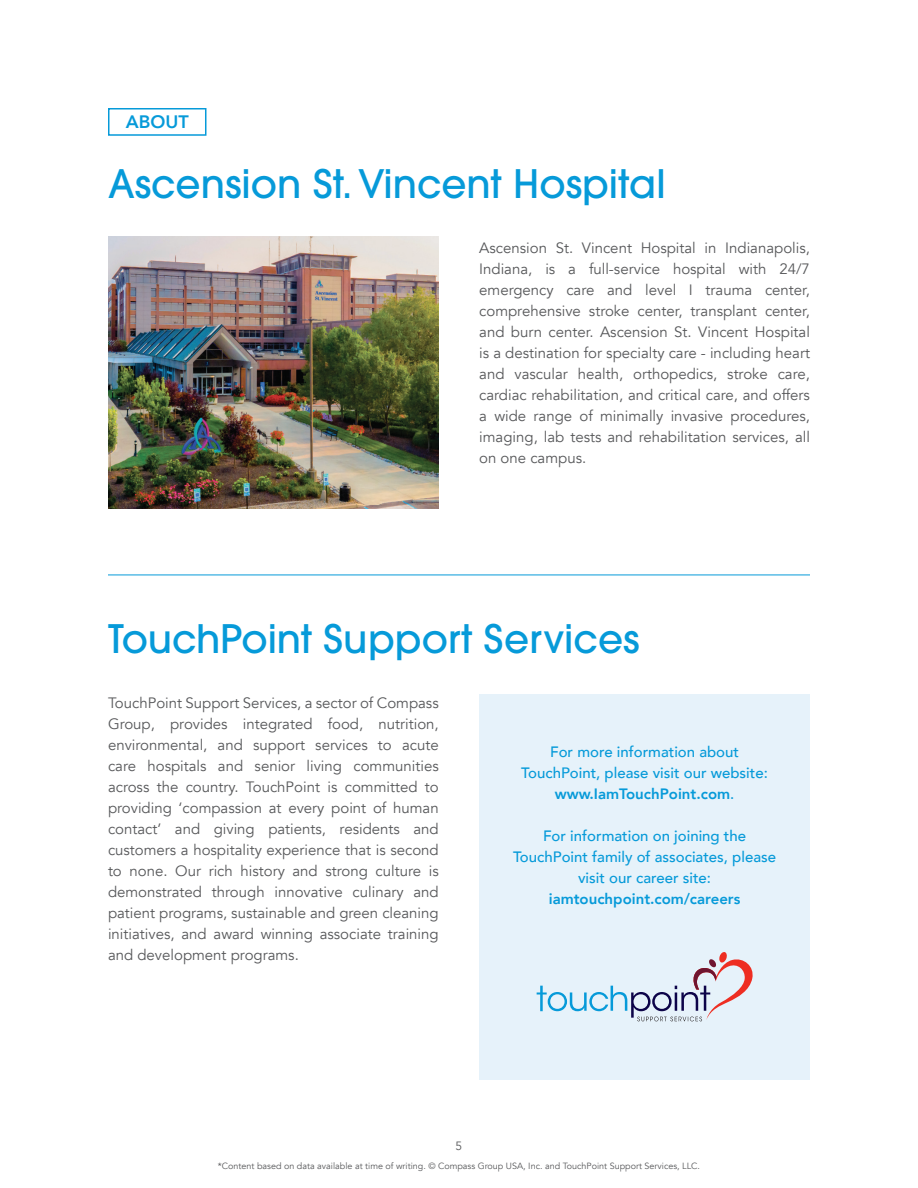
<style>
.page{position:relative;width:918px;height:1188px;background:#fff}
.page>*{position:absolute;margin:0;border:0;box-sizing:border-box;transform-origin:0 0}
.t1{font:500 39px "ITC Avant Garde Pro";color:#069ad9}
.t2{font:800 18px "Avenir";color:#069ad9}
.t3{font:15px/21px "Avenir";color:#57585a;text-align:justify}
.t4{font:500 15px/21px "Avenir";color:#069ad9;text-align:center}
.t5{font:800 15px "Avenir";color:#069ad9}
.t6{font:12px "Avenir";color:#57585a}
.t7{font:9px "Avenir";color:#57585a}
.s1{font-weight:800}
</style>
<div class="page">
<img style="left:108px;top:237px;width:331px;height:272px">
<div style="left:479px;top:694px;width:331px;height:386px;background:#e6f2fa"></div>
<svg style="left:537px;top:952px;width:216px;height:69px"></svg>
<div style="left:108px;top:108px;width:98px;height:28px;border:2px solid #069ad9"></div>
<hr style="left:108px;top:575px;width:702px;height:1px;background:#069ad9">
<p class="t2" style="left:126px;top:107px;width:64px">ABOUT</p>
<h1 class="t1" style="left:108px;top:159px;width:559px">Ascension St. Vincent Hospital</h1>
<p class="t3" style="left:479px;top:237px;width:332px">Ascension St. Vincent Hospital in Indianapolis, Indiana, is a full-service hospital with 24/7 emergency care and level I trauma center, comprehensive stroke center, transplant center, and burn center. Ascension St. Vincent Hospital is a destination for specialty care - including heart and vascular health, orthopedics, stroke care, cardiac rehabilitation, and critical care, and offers a wide range of minimally invasive procedures, imaging, lab tests and rehabilitation services, all on one campus.</p>
<h1 class="t1" style="left:108px;top:614px;width:533px">TouchPoint Support Services</h1>
<p class="t3" style="left:108px;top:693px;width:332px">TouchPoint Support Services, a sector of Compass Group, provides integrated food, nutrition, environmental, and support services to acute care hospitals and senior living communities across the country. TouchPoint is committed to providing ‘compassion at every point of human contact’ and giving patients, residents and customers a hospitality experience that is second to none. Our rich history and strong culture is demonstrated through innovative culinary and patient programs, sustainable and green cleaning initiatives, and award winning associate training and development programs.</p>
<p class="t4" style="left:521px;top:741px;width:248px">For more information about<br>TouchPoint, please visit our website: <span class="s1">www.IamTouchPoint.com</span>.</p>
<p class="t4" style="left:513px;top:825px;width:265px">For information on joining the<br>TouchPoint family of associates, please visit our career site:</p>
<p class="t5" style="left:549px;top:888px;width:193px">iamtouchpoint.com/careers</p>
<p class="t6" style="left:456px;top:1139px;width:8px">5</p>
<p class="t7" style="left:218px;top:1161px;width:484px">*Content based on data available at time of writing. © Compass Group USA, Inc. and TouchPoint Support Services, LLC.</p>
</div>
